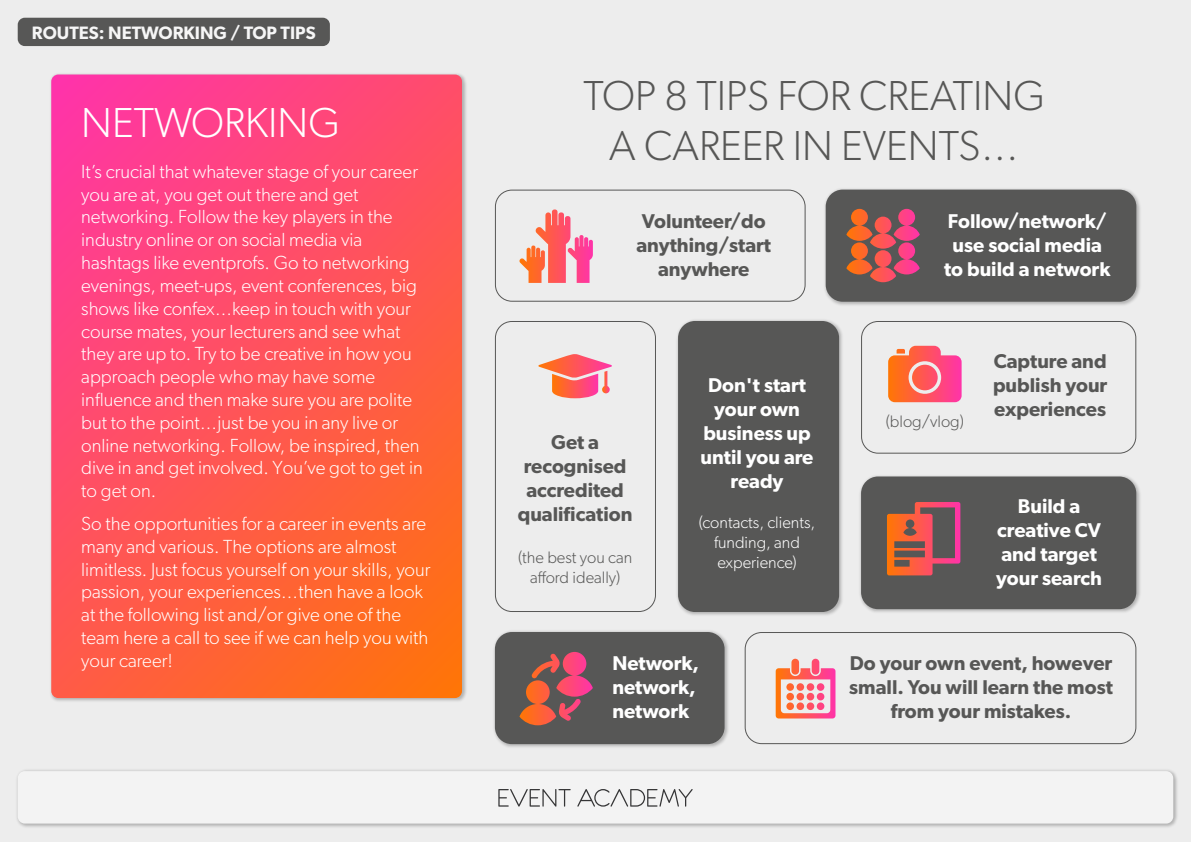
<style>
.page{position:relative;width:1191px;height:842px;background:#ededed}
.page>*{position:absolute;margin:0;border:0;box-sizing:border-box;transform-origin:0 0}
.t1{font:300 42px/50.4px "Gibson";color:#575756;text-align:center}
.t2{font:300 42px "Gibson";color:#fff}
.t3{font:600 20px/24px "Gibson";color:#575756;text-align:center}
.t4{font:600 20px/24px "Gibson";color:#fff;text-align:center}
.t5{font:300 19px/22.8px "Gibson";color:#fff}
.t6{font:600 18px "Gibson";color:#f6f6f6}
.t7{font:300 16.6px/20px "Gibson";color:#fff;text-align:center}
.t8{font:300 16.6px/20px "Gibson";color:#575756;text-align:center}
</style>
<div class="page">
<img style="left:494px;top:631px;width:234px;height:116px">
<div style="left:495px;top:632px;width:229px;height:112px;background:#575756;border-radius:17px"></div>
<img style="left:825px;top:189px;width:315px;height:116px">
<div style="left:825px;top:190px;width:311px;height:112px;background:#575756;border-radius:17px"></div>
<svg style="left:51px;top:75px;width:411px;height:623px;background:#fe5358"></svg>
<img style="left:17px;top:770px;width:1160px;height:57px">
<div style="left:18px;top:771px;width:1155px;height:52px;background:#f3f3f3;border-radius:7px"></div>
<svg style="left:498px;top:789px;width:194px;height:18px"></svg>
<div style="left:18px;top:18px;width:312px;height:28px;background:#575756;border-radius:7px"></div>
<svg style="left:519px;top:652px;width:74px;height:73px"></svg>
<svg style="left:846px;top:209px;width:73px;height:73px"></svg>
<img style="left:677px;top:320px;width:165px;height:295px">
<div style="left:678px;top:321px;width:161px;height:291px;background:#575756;border-radius:17px"></div>
<svg style="left:495px;top:190px;width:310px;height:112px"></svg>
<svg style="left:744px;top:632px;width:392px;height:112px"></svg>
<img style="left:860px;top:476px;width:280px;height:136px">
<div style="left:861px;top:476px;width:275px;height:133px;background:#575756;border-radius:17px"></div>
<svg style="left:495px;top:321px;width:161px;height:291px"></svg>
<svg style="left:887px;top:502px;width:73px;height:73px"></svg>
<svg style="left:861px;top:321px;width:275px;height:133px"></svg>
<p class="t6" style="left:32px;top:22px;width:285px">ROUTES: NETWORKING / TOP TIPS</p>
<h1 class="t2" style="left:81px;top:97px;width:260px">NETWORKING</h1>
<p class="t5" style="left:81px;top:160px;width:343px">It’s crucial that whatever stage of your career you are at, you get out there and get networking. Follow the key players in the industry online or on social media via hashtags like eventprofs. Go to networking evenings, meet-ups, event conferences, big shows like confex…keep in touch with your course mates, your lecturers and see what they are up to. Try to be creative in how you approach people who may have some influence and then make sure you are polite but to the point…just be you in any live or online networking. Follow, be inspired, then dive in and get involved. You’ve got to get in to get on.</p>
<p class="t5" style="left:81px;top:512px;width:351px">So the opportunities for a career in events are many and various. The options are almost limitless. Just focus yourself on your skills, your passion, your experiences…then have a look at the following list and/or give one of the team here a call to see if we can help you with your career!</p>
<h1 class="t1" style="left:583px;top:70px;width:463px">TOP 8 TIPS FOR CREATING<br>A CAREER IN EVENTS…</h1>
<p class="t3" style="left:636px;top:209px;width:136px">Volunteer/do anything/start anywhere</p>
<p class="t3" style="left:518px;top:429px;width:116px">Get a recognised accredited qualification</p>
<p class="t8" style="left:518px;top:547px;width:116px">(the best you can afford ideally)</p>
<p class="t4" style="left:700px;top:373px;width:114px">Don't start your own business up until you are ready</p>
<p class="t7" style="left:699px;top:512px;width:118px">(contacts, clients, funding, and experience)</p>
<p class="t4" style="left:612px;top:650px;width:88px;text-align:left">Network, network, network</p>
<p class="t4" style="left:944px;top:209px;width:168px">Follow/network/ use social media to build a network</p>
<p class="t8" style="left:885px;top:411px;width:80px">(blog/vlog)</p>
<p class="t3" style="left:993px;top:349px;width:116px;text-align:justify">Capture and publish your experiences</p>
<p class="t4" style="left:996px;top:494px;width:107px">Build a creative CV and target your search</p>
<p class="t3" style="left:849px;top:650px;width:265px">Do your own event, however small. You will learn the most from your mistakes.</p>
</div>
